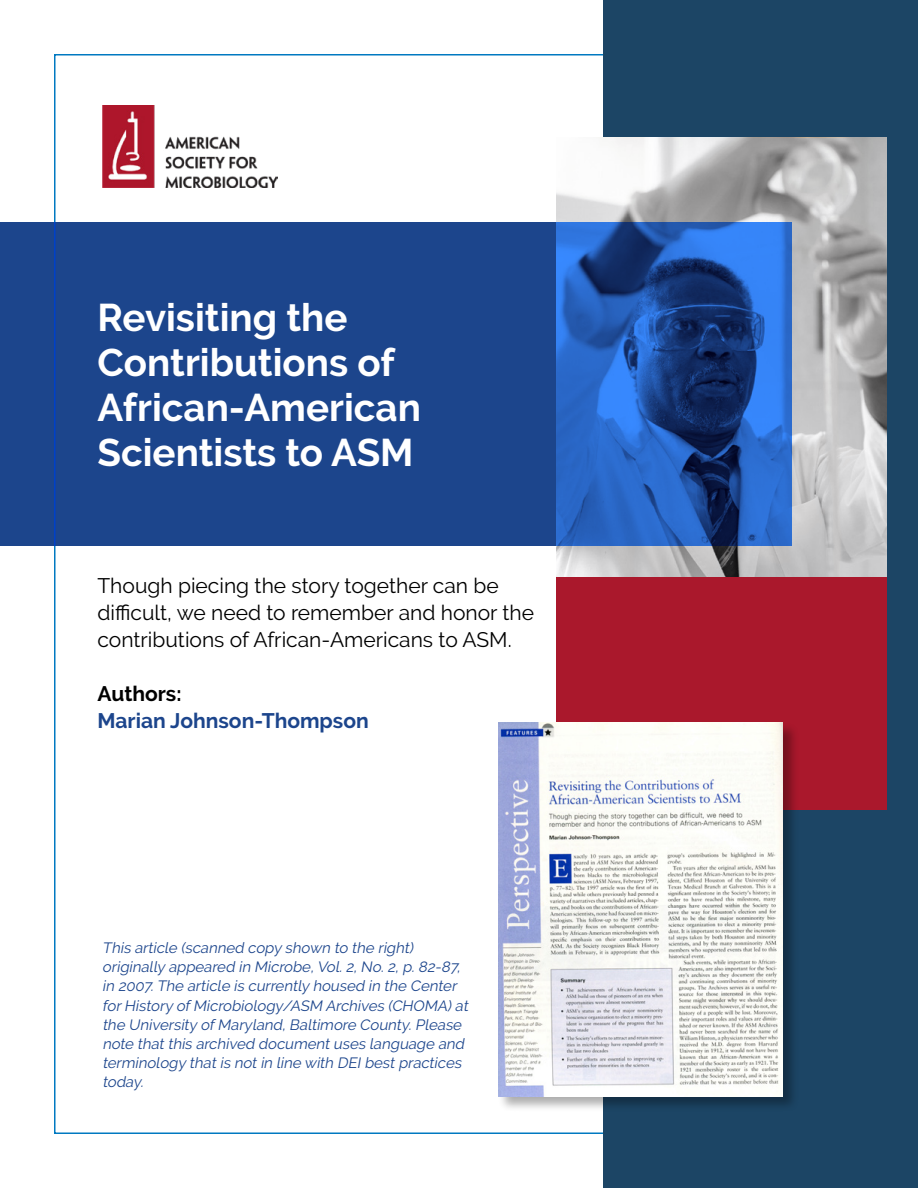
<style>
.page{position:relative;width:918px;height:1188px;background:#fff}
.page>*{position:absolute;margin:0;border:0;box-sizing:border-box;transform-origin:0 0}
.t1{font:700 38.55px/45px "Raleway";color:#fff}
.t2{font:21px/27px "Raleway";color:#000}
.t3{font:700 21px "Raleway";color:#1c458c}
.t4{font:700 21px "Raleway";color:#000}
.t5{font:italic 14.85px/19.2px "Raleway";color:#1c458c}
</style>
<div class="page">
<div style="left:604px;top:0;width:314px;height:1188px;background:#1c4565"></div>
<div style="left:556px;top:138px;width:331px;height:672px;background:#aa182c"></div>
<svg style="left:556px;top:138px;width:331px;height:438px;background:#bfbebf"></svg>
<svg style="left:0;top:222px;width:792px;height:324px;background:#1e4a95"></svg>
<div style="left:497px;top:722px;width:302px;height:390px;background:#000;opacity:.32"></div>
<img style="left:498px;top:723px;width:285px;height:373px">
<img style="left:102px;top:105px;width:176px;height:83px">
<h1 class="t1" style="left:98px;top:295px;width:325px">Revisiting the<br>Contributions of<br>African-American<br>Scientists to ASM</h1>
<h2 class="t2" style="left:98px;top:572px;width:438px">Though piecing the story together can be difficult, we need to remember and honor the contributions of African-Americans to ASM.</h2>
<h2 class="t4" style="left:98px;top:681px;width:86px">Authors:</h2>
<h2 class="t3" style="left:98px;top:708px;width:273px">Marian Johnson-Thompson</h2>
<p class="t5" style="left:102px;top:938px;width:370px">This article (scanned copy shown to the right) originally appeared in Microbe,Vol.2,No.2,p.82-87, in 2007.The article is currently housed in the Center forHistory of Microbiology/ASM Archives (CHOMA)at the University of Maryland,Baltimore County.Please note thatthis archived documentuses language and terminology thatis notin line with DEIbestpractices today.</p>
</div>
